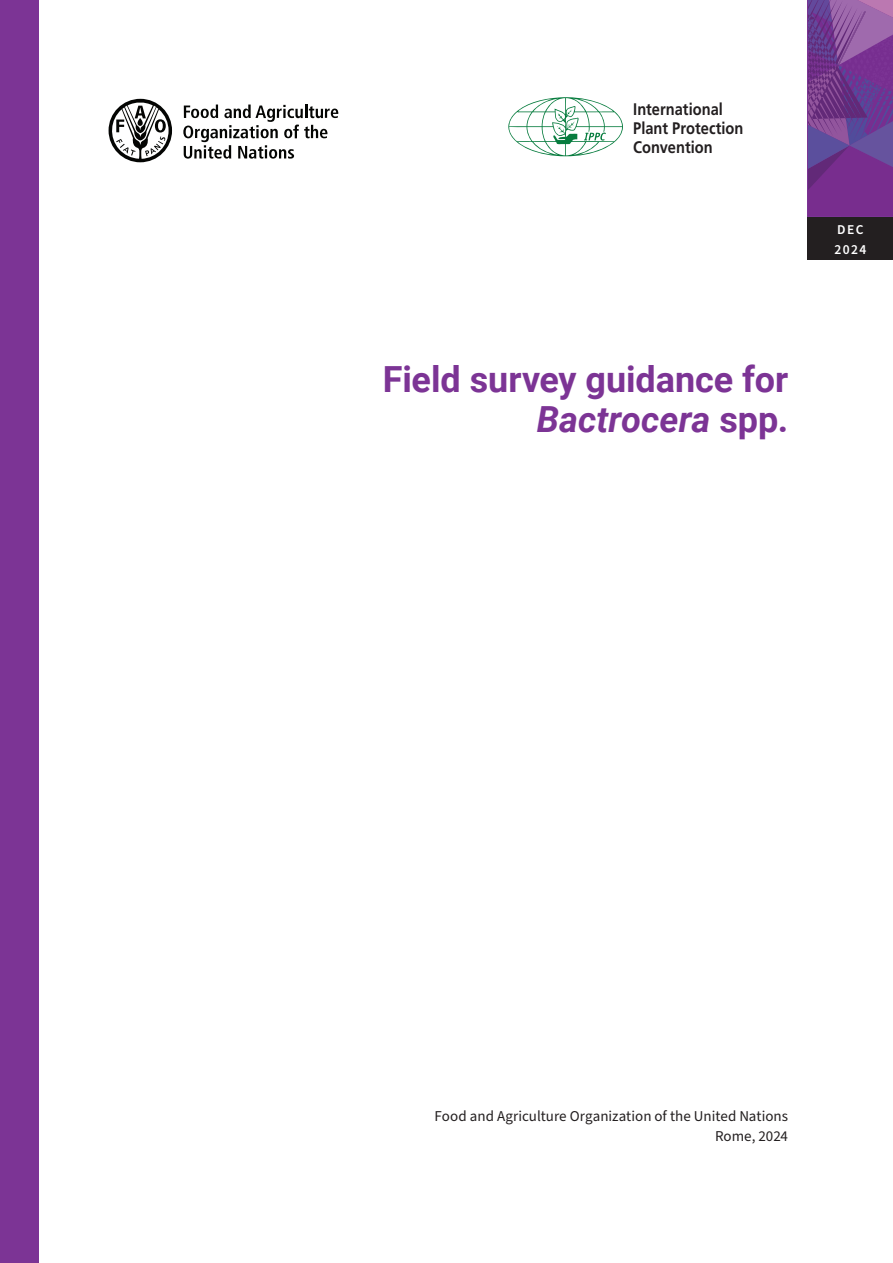
<style>
.page{position:relative;width:893px;height:1263px;background:#fff}
.page>*{position:absolute;margin:0;border:0;box-sizing:border-box;transform-origin:0 0}
.t1{font:700 36px/40.5px "Roboto";color:#7c3495;text-align:right}
.t2{font:700 16.8px/19.2px "Frutiger LT Std";color:#231f20;scale:.87 1}
.t3{font:15px/20.2px "Source Sans Pro";color:#231f20;text-align:right}
.t4{font:600 13.5px/19.5px "Source Sans Pro";letter-spacing:.105em;color:#fff}
.s1{font-style:italic}
</style>
<div class="page">
<div style="left:808px;top:216px;width:85px;height:43px;background:#231f20"></div>
<div style="left:0;top:0;width:38px;height:1263px;background:#7c3495"></div>
<svg style="left:808px;top:0;width:85px;height:216px;background:#763f93"></svg>
<svg style="left:109px;top:99px;width:63px;height:63px"></svg>
<svg style="left:183px;top:105px;width:155px;height:54px"></svg>
<svg style="left:508px;top:97px;width:115px;height:59px"></svg>
<p class="t2" style="left:633px;top:100px;width:128px">International<br>Plant Protection<br>Convention</p>
<h1 class="t1" style="left:383px;top:357px;width:407px">Field survey guidance for<br><span class="s1">Bactrocera</span> spp.</h1>
<p class="t4" style="left:834px;top:220px;width:33px">DEC<br>2024</p>
<p class="t3" style="left:435px;top:1106px;width:355px">Food and Agriculture Organization of the United Nations<br>Rome, 2024</p>
</div>
